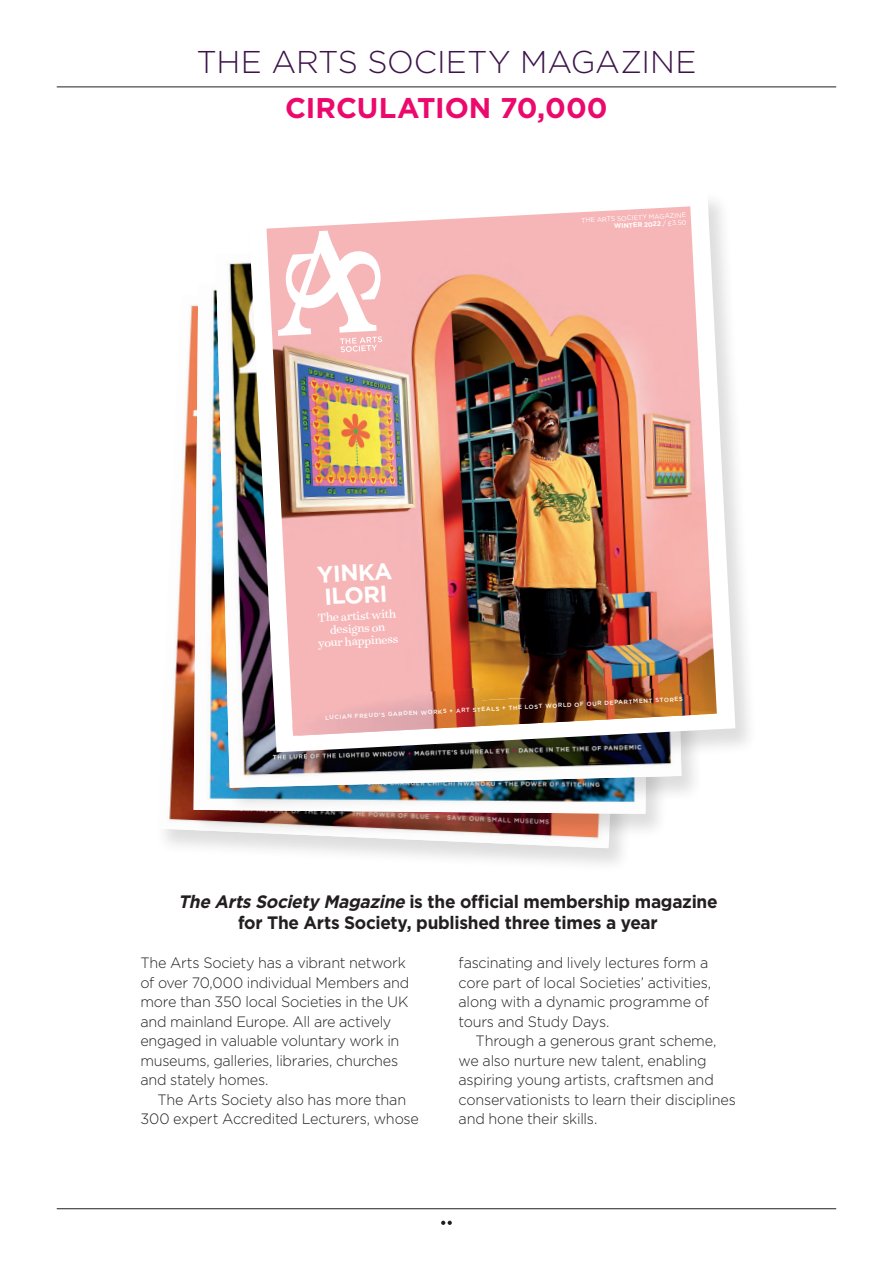
<style>
.page{position:relative;width:893px;height:1263px;background:#fff}
.page>*{position:absolute;margin:0;border:0;box-sizing:border-box;transform-origin:0 0}
.GOTHAM_HEADING{font:300 31.5px "Gotham";letter-spacing:-.005em;color:#3d1449}
.GOTHAM_HEADING-2{font:700 28.5px "Gotham";color:#ec096d}
.t1{font:700 23.1px/22.4px "Gotham";color:#fff}
.Standfirst{font:700 18px "Gotham";letter-spacing:-.015em;color:#231f20;scale:.96 1}
.Standfirst-2{font:300 15px/19.5px "Gotham";letter-spacing:-.015em;color:#231f20;scale:.96 1}
.t2{font:13.2px/12.6px "Surveyor Text";color:#fff;text-align:center}
.t3{font:6.6px/7.4px "Gotham";color:#fff;text-align:right}
.t4{font:500 5.85px "Gotham";color:#fff}
.s1{font-weight:700}
.s2{font-style:italic}
</style>
<div class="page">
<svg style="left:441px;top:1221px;width:11px;height:4px"></svg>
<hr style="left:57px;top:1208px;width:779px;height:1px;background:#231f20">
<div style="left:155px;top:296px;width:499px;height:578px;background:#231f20;opacity:.15"></div>
<img style="left:158px;top:296px;width:473px;height:552px">
<div style="left:191px;top:284px;width:482px;height:555px;background:#231f20;opacity:.15"></div>
<img style="left:194px;top:284px;width:19px;height:530px">
<div style="left:213px;top:243px;width:491px;height:571px;background:#231f20;opacity:.15"></div>
<img style="left:216px;top:243px;width:465px;height:545px">
<div style="left:246px;top:192px;width:512px;height:586px;background:#231f20;opacity:.15"></div>
<svg style="left:248px;top:192px;width:487px;height:560px"></svg>
<img style="left:266px;top:206px;width:451px;height:530px">
<svg style="left:278px;top:231px;width:104px;height:121px"></svg>
<img style="left:293px;top:685px;width:411px;height:51px">
<img style="left:483px;top:698px;width:41px;height:2px">
<svg style="left:250px;top:194px;width:76px;height:14px"></svg>
<svg style="left:730px;top:732px;width:1px;height:15px"></svg>
<svg style="left:708px;top:192px;width:15px;height:1px"></svg>
<svg style="left:254px;top:749px;width:15px;height:2px"></svg>
<hr style="left:57px;top:87px;width:779px;height:1px;background:#231f20">
<p class="GOTHAM_HEADING" style="left:197px;top:42px;width:501px">THE ARTS SOCIETY MAGAZINE</p>
<p class="GOTHAM_HEADING-2" style="left:285px;top:89px;width:324px">CIRCULATION 70,000</p>
<p class="t1" style="left:316px;top:563px;width:77px;rotate:-3deg">YINKA<br>ILORI</p>
<p class="t2" style="left:316px;top:611px;width:82px;rotate:-3deg">The artist with designs on your happiness</p>
<p class="t3" style="left:581px;top:216px;width:106px;rotate:-3deg">THE ARTS SOCIETY MAGAZINE<br><span class="s1">WINTER 2022</span> / £3.50</p>
<p class="t4" style="left:325px;top:714px;width:359px;rotate:-3deg">LUCIAN FREUD’S GARDEN WORKS + ART STEALS + THE LOST WORLD OF OUR DEPARTMENT STORES</p>
<p class="Standfirst" style="left:178px;top:890px;width:564px"><span class="s2">The ArtsSociety Magazine</span> is the official membership magazine</p>
<p class="Standfirst" style="left:238px;top:911px;width:439px">for The Arts Society, published three times a year</p>
<p class="Standfirst-2" style="left:140px;top:953px;width:282px">The Arts Society has a vibrant network of over 70,000 individual Members and more than 350 local Societies in the UK and mainland Europe. All are actively engaged in valuable voluntary work in museums, galleries, libraries, churches and stately homes.</p>
<p class="Standfirst-2" style="left:140px;top:1089px;width:292px;text-align:center">The Arts Society also has more than<br>300 expert Accredited Lecturers, whose</p>
<p class="Standfirst-2" style="left:459px;top:953px;width:265px">fascinating and lively lectures form a core part of local Societies’ activities, along with a dynamic programme of tours and Study Days.</p>
<p class="Standfirst-2" style="left:459px;top:1031px;width:290px;text-indent:17px">Through a generous grant scheme, we also nurture new talent, enabling aspiring young artists, craftsmen and conservationists to learn their disciplines and hone their skills.</p>
</div>
